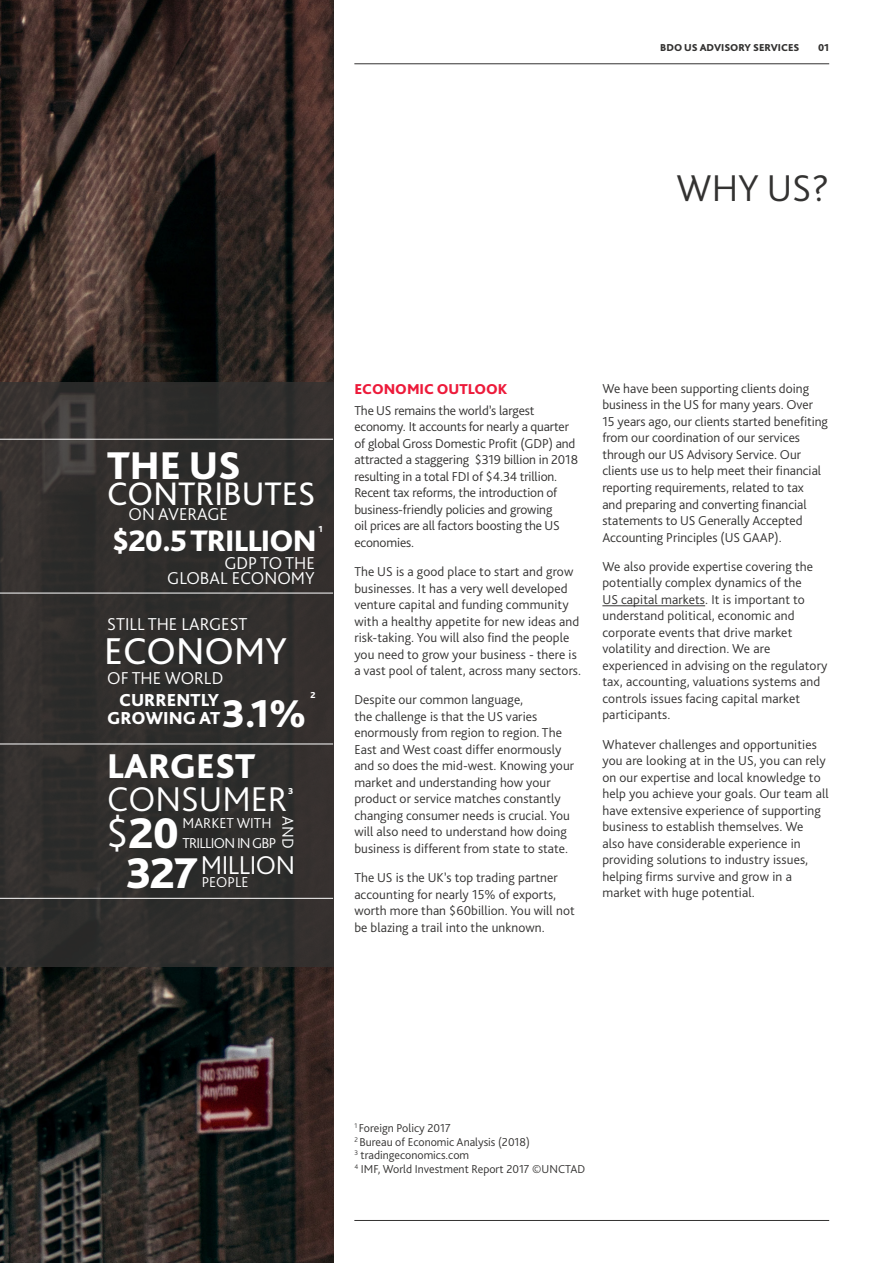
<style>
.page{position:relative;width:893px;height:1263px;background:#fff}
.page>*{position:absolute;margin:0;border:0;box-sizing:border-box;transform-origin:0 0}
.Body_text{font:800 45px "Bliss Pro";color:#fff}
.Body_text-2{font:800 40.5px "Bliss Pro";color:#fff}
.Body_text-3{font:39.15px "Bliss Pro";color:#fff}
.MAIN_HEADING{font:300 39px "Bliss Pro";color:#333231}
.Body_text-4{font:300 36px "Bliss Pro";color:#fff}
.Body_text-5{font:800 36px "Bliss Pro";color:#fff}
.Body_text-6{font:34.05px "Bliss Pro";color:#fff}
.Body_text-7{font:800 31.05px "Bliss Pro";letter-spacing:-.03em;color:#fff}
.t1{font:300 27px "Bliss Pro";letter-spacing:-.02em;color:#fff}
.Body_text-8{font:800 18.15px "Bliss Pro";color:#fff}
.Body_text-9{font:300 18px/15px "Bliss Pro";color:#fff;text-align:right}
.Body_text-10{font:300 16.5px "Bliss Pro";color:#fff}
.Body_text-11{font:300 15px "Bliss Pro";color:#fff}
.Subheading_level_1{font:800 15px "Bliss Pro";color:#ed1a3a}
.Body_text-12{font:300 15px "Bliss Pro";letter-spacing:-.05em;color:#fff}
.Body_text-13{font:300 13.5px/16.5px "Bliss Pro";letter-spacing:.005em;color:#333231}
.Body_text-14{font:300 12px "Bliss Pro";color:#333231}
.t2{font:800 10.5px "Bliss Pro";color:#333231}
.Body_text-15{font:800 9.15px "Bliss Pro";color:#fff}
.s1{font-weight:300}
</style>
<div class="page">
<hr style="left:354px;top:63px;width:475px;height:1px;background:#333231">
<hr style="left:354px;top:1220px;width:475px;height:1px;background:#333231">
<img style="left:0;top:0;width:333px;height:1263px">
<div style="left:0;top:383px;width:333px;height:584px;background:#333231"></div>
<hr style="left:602px;top:605px;width:103px;height:1px;background:#333231">
<hr style="left:0;top:744px;width:333px;height:1px;background:#fff">
<hr style="left:0;top:593px;width:333px;height:1px;background:#fff">
<hr style="left:0;top:898px;width:333px;height:1px;background:#fff">
<hr style="left:0;top:439px;width:333px;height:1px;background:#fff">
<p class="t2" style="left:660px;top:41px;width:141px">BDO US ADVISORY SERVICES</p>
<p class="t2" style="left:818px;top:40px;width:13px">01</p>
<p class="MAIN_HEADING" style="left:677px;top:164px;width:154px">WHY US?</p>
<p class="Body_text-2" style="left:107px;top:440px;width:135px">THE US</p>
<p class="Body_text-6" style="left:107px;top:473px;width:210px">CONTRIBUTES</p>
<p class="Body_text-9" style="left:129px;top:506px;width:101px">ON AVERAGE</p>
<p class="Body_text-9" style="left:167px;top:555px;width:149px">GDP TO THE<br>GLOBAL ECONOMY</p>
<p class="Body_text-15" style="left:318px;top:523px;width:6px">1</p>
<p class="Body_text-7" style="left:112px;top:522px;width:206px">$20.5 TRILLION</p>
<p class="Body_text-9" style="left:107px;top:616px;width:142px">STILL THE LARGEST</p>
<p class="Body_text-3" style="left:104px;top:626px;width:184px">ECONOMY</p>
<p class="Body_text-9" style="left:107px;top:670px;width:118px">OF THE WORLD</p>
<p class="Body_text-8" style="left:119px;top:688px;width:101px">CURRENTLY</p>
<p class="Body_text-8" style="left:107px;top:706px;width:115px">GROWING AT</p>
<p class="Body_text-15" style="left:311px;top:689px;width:7px">2</p>
<p class="Body_text-2" style="left:222px;top:688px;width:86px">3.1%</p>
<p class="Body_text-5" style="left:107px;top:744px;width:150px">LARGEST</p>
<p class="Body_text-4" style="left:107px;top:777px;width:181px">CONSUMER</p>
<p class="Body_text" style="left:106px;top:805px;width:75px"><span class="s1">$</span>20</p>
<p class="Body_text-15" style="left:288px;top:785px;width:7px">3</p>
<p class="Body_text-10" style="left:298px;top:816px;width:34px;rotate:90deg">AND</p>
<p class="Body_text-11" style="left:183px;top:813px;width:90px">MARKET WITH</p>
<h3 class="t1" style="left:201px;top:848px;width:96px">MILLION</h3>
<p class="Body_text-11" style="left:202px;top:873px;width:48px">PEOPLE</p>
<p class="Body_text-12" style="left:183px;top:833px;width:95px">TRILLION IN GBP</p>
<p class="Body_text" style="left:126px;top:845px;width:73px">327</p>
<p class="Subheading_level_1" style="left:354px;top:380px;width:155px">ECONOMIC OUTLOOK</p>
<p class="Body_text-13" style="left:354px;top:402px;width:225px">The US remains the world’s largest economy. It accounts for nearly a quarter of global Gross Domestic Profit (GDP) and attracted a staggering $319 billion in 2018 resulting in a total FDI of $4.34 trillion.<br>Recent tax reforms, the introduction of business-friendly policies and growing<br>oil prices are all factors boosting the US economies.</p>
<p class="Body_text-13" style="left:354px;top:563px;width:228px">The US is a good place to start and grow businesses. It has a very well developed venture capital and funding community with a healthy appetite for new ideas and risk-taking. You will also find the people you need to grow your business - there is a vast pool of talent, across many sectors.</p>
<p class="Body_text-13" style="left:354px;top:691px;width:221px">Despite our common language,<br>the challenge is that the US varies enormously from region to region. The East and West coast differ enormously and so does the mid-west. Knowing your market and understanding how your product or service matches constantly changing consumer needs is crucial. You will also need to understand how doing business is different from state to state.</p>
<p class="Body_text-13" style="left:354px;top:869px;width:222px">The US is the UK’s top trading partner accounting for nearly 15% of exports, worth more than $60billion. You will not be blazing a trail into the unknown.</p>
<p class="Body_text-13" style="left:602px;top:380px;width:227px">We have been supporting clients doing business in the US for many years. Over 15 years ago, our clients started benefiting from our coordination of our services through our US Advisory Service. Our clients use us to help meet their financial reporting requirements, related to tax<br>and preparing and converting financial statements to US Generally Accepted Accounting Principles (US GAAP).</p>
<p class="Body_text-13" style="left:602px;top:558px;width:227px">We also provide expertise covering the potentially complex dynamics of the<br>US capital markets. It is important to understand political, economic and corporate events that drive market volatility and direction. We are experienced in advising on the regulatory tax, accounting, valuations systems and controls issues facing capital market participants.</p>
<p class="Body_text-13" style="left:602px;top:735px;width:228px">Whatever challenges and opportunities you are looking at in the US, you can rely on our expertise and local knowledge to help you achieve your goals. Our team all have extensive experience of supporting business to establish themselves. We also have considerable experience in providing solutions to industry issues, helping firms survive and grow in a market with huge potential.</p>
<p class="Body_text-14" style="left:354px;top:1121px;width:98px"><sup>1</sup> Foreign Policy 2017</p>
<p class="Body_text-14" style="left:354px;top:1134px;width:177px"><sup>2</sup> Bureau of Economic Analysis (2018)</p>
<p class="Body_text-14" style="left:354px;top:1148px;width:116px"><sup>3</sup> tradingeconomics.com</p>
<p class="Body_text-14" style="left:354px;top:1161px;width:232px"><sup>4</sup> IMF, World Investment Report 2017 ©UNCTAD</p>
</div>
